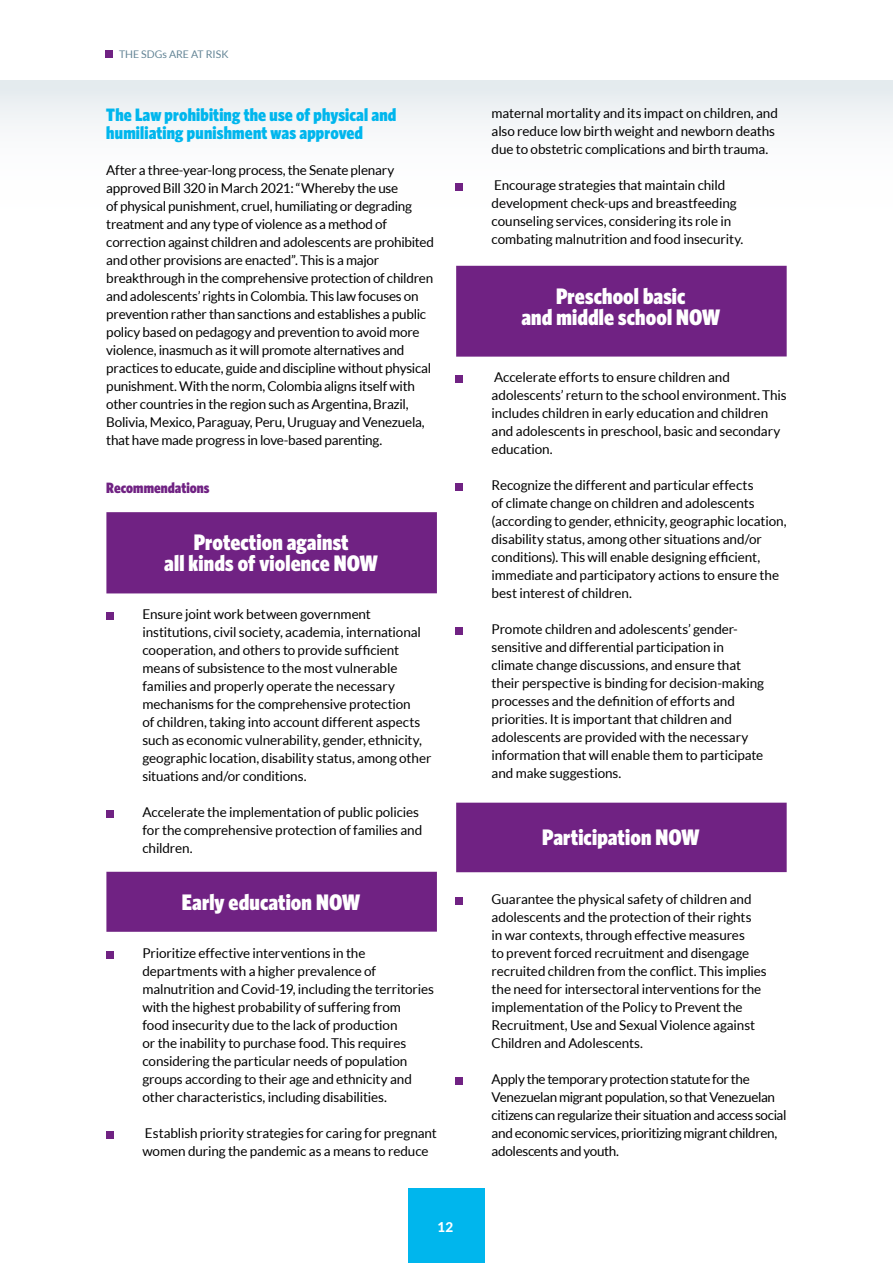
<style>
.page{position:relative;width:893px;height:1263px;background:#fff}
.page>*{position:absolute;margin:0;border:0;box-sizing:border-box;transform-origin:0 0}
.t1{font:900 22.5px/21px "Whitney Condensed";letter-spacing:.005em;color:#fff;text-align:center}
.t2{font:900 18px/18px "Whitney Condensed";letter-spacing:.01em;color:#00b6ed}
.t3{font:900 15px "Whitney Condensed";letter-spacing:.005em;color:#702283}
.t4{font:13.5px/18px "Lato";letter-spacing:-.01em;color:#000}
.t5{font:13.5px/18px "Lato";letter-spacing:-.03em;color:#000}
.t6{font:800 13.5px "Lato";color:#fff}
.t7{font:10.5px "Lato";color:#648596}
</style>
<div class="page">
<div style="left:1px;top:81px;width:892px;height:212px;background:linear-gradient(to bottom,#eef2f4,#fff)"></div>
<div style="left:408px;top:1189px;width:77px;height:74px;background:#00b6ed"></div>
<div style="left:105px;top:50px;width:7px;height:8px;background:#702283"></div>
<div style="left:106px;top:612px;width:8px;height:7px;background:#702283"></div>
<div style="left:106px;top:810px;width:8px;height:7px;background:#702283"></div>
<div style="left:106px;top:951px;width:8px;height:7px;background:#702283"></div>
<div style="left:106px;top:1131px;width:8px;height:7px;background:#702283"></div>
<div style="left:455px;top:183px;width:8px;height:7px;background:#702283"></div>
<div style="left:455px;top:375px;width:8px;height:7px;background:#702283"></div>
<div style="left:455px;top:483px;width:8px;height:7px;background:#702283"></div>
<div style="left:455px;top:627px;width:8px;height:7px;background:#702283"></div>
<div style="left:455px;top:897px;width:8px;height:7px;background:#702283"></div>
<div style="left:455px;top:1077px;width:8px;height:7px;background:#702283"></div>
<div style="left:106px;top:512px;width:331px;height:81px;background:#702283"></div>
<div style="left:106px;top:872px;width:331px;height:60px;background:#702283"></div>
<div style="left:456px;top:266px;width:331px;height:91px;background:#702283"></div>
<div style="left:456px;top:803px;width:331px;height:69px;background:#702283"></div>
<p class="t7" style="left:119px;top:48px;width:111px">THE SDGs ARE AT RISK</p>
<h2 class="t2" style="left:106px;top:106px;width:291px">The Law prohibiting the use of physical and humiliating punishment was approved</h2>
<p class="t4" style="left:106px;top:161px;width:329px">After a three-year-long process, the Senate plenary approved Bill 320 in March 2021: “Whereby the use<br>of physical punishment, cruel, humiliating or degrading treatment and any type of violence as a method of correction against children and adolescents are prohibited and other provisions are enacted”. This is a major breakthrough in the comprehensive protection of children and adolescents’ rights in Colombia. This law focuses on prevention rather than sanctions and establishes a public policy based on pedagogy and prevention to avoid more violence, inasmuch as it will promote alternatives and practices to educate, guide and discipline without physical punishment. With the norm, Colombia aligns itself with other countries in the region such as Argentina, Brazil, Bolivia, Mexico, Paraguay, Peru, Uruguay and Venezuela, that have made progress in love-based parenting.</p>
<p class="t3" style="left:106px;top:479px;width:105px">Recommendations</p>
<h1 class="t1" style="left:164px;top:532px;width:215px">Protection against<br>all kinds of violence NOW</h1>
<p class="t4" style="left:142px;top:605px;width:291px">Ensure joint work between government institutions, civil society, academia, international cooperation, and others to provide sufficient means of subsistence to the most vulnerable families and properly operate the necessary mechanisms for the comprehensive protection<br>of children, taking into account different aspects such as economic vulnerability, gender, ethnicity, geographic location, disability status, among other situations and/or conditions.</p>
<p class="t4" style="left:142px;top:803px;width:281px">Accelerate the implementation of public policies for the comprehensive protection of families and children.</p>
<h1 class="t1" style="left:182px;top:892px;width:180px">Early education NOW</h1>
<p class="t4" style="left:142px;top:944px;width:293px">Prioritize effective interventions in the departments with a higher prevalence of malnutrition and Covid-19, including the territories with the highest probability of suffering from<br>food insecurity due to the lack of production<br>or the inability to purchase food. This requires considering the particular needs of population groups according to their age and ethnicity and other characteristics, including disabilities.</p>
<p class="t4" style="left:142px;top:1124px;width:296px">Establish priority strategies for caring for pregnant women during the pandemic as a means to reduce</p>
<p class="t6" style="left:438px;top:1217px;width:17px">12</p>
<p class="t4" style="left:492px;top:104px;width:288px">maternal mortality and its impact on children, and also reduce low birth weight and newborn deaths due to obstetric complications and birth trauma.</p>
<p class="t4" style="left:492px;top:176px;width:253px">Encourage strategies that maintain child development check-ups and breastfeeding counseling services, considering its role in combating malnutrition and food insecurity.</p>
<h1 class="t1" style="left:521px;top:286px;width:200px">Preschool basic<br>and middle school NOW</h1>
<p class="t4" style="left:492px;top:368px;width:297px">Accelerate efforts to ensure children and adolescents’ return to the school environment. This includes children in early education and children and adolescents in preschool, basic and secondary education.</p>
<p class="t4" style="left:492px;top:476px;width:297px">Recognize the different and particular effects<br>of climate change on children and adolescents (according to gender, ethnicity, geographic location, disability status, among other situations and/or conditions). This will enable designing efficient, immediate and participatory actions to ensure the best interest of children.</p>
<p class="t4" style="left:492px;top:620px;width:274px">Promote children and adolescents’ gender&shy;sensitive and differential participation in climate change discussions, and ensure that their perspective is binding for decision-making processes and the definition of efforts and priorities. It is important that children and adolescents are provided with the necessary information that will enable them to participate and make suggestions.</p>
<h1 class="t1" style="left:542px;top:826px;width:159px">Participation NOW</h1>
<p class="t4" style="left:492px;top:890px;width:277px">Guarantee the physical safety of children and adolescents and the protection of their rights<br>in war contexts, through effective measures<br>to prevent forced recruitment and disengage recruited children from the conflict. This implies the need for intersectoral interventions for the implementation of the Policy to Prevent the Recruitment, Use and Sexual Violence against Children and Adolescents.</p>
<p class="t5" style="left:492px;top:1070px;width:296px">Apply the temporary protection statute for the Venezuelan migrant population, so that Venezuelan citizens can regularize their situation and access social and economic services, prioritizing migrant children, adolescents and youth.</p>
</div>
